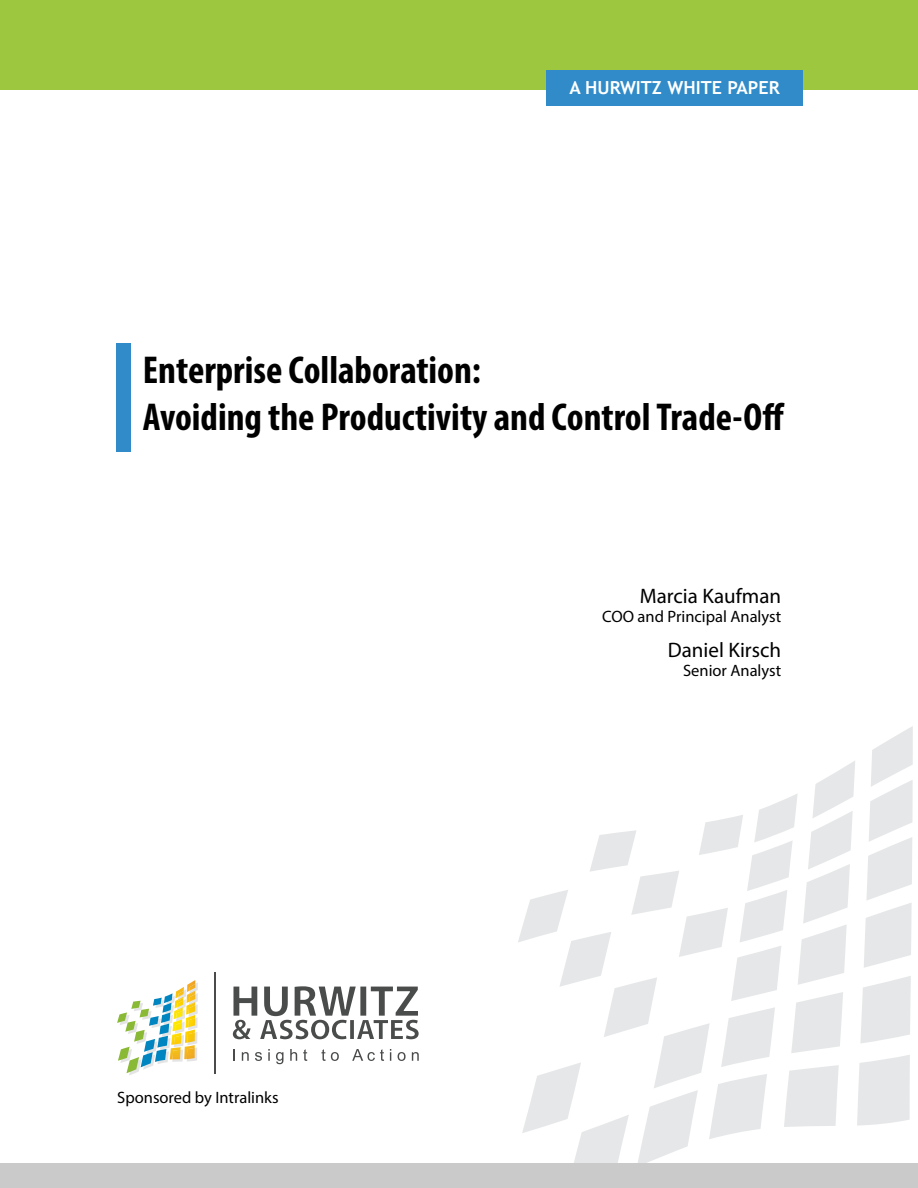
<style>
.page{position:relative;width:918px;height:1188px;background:#fff}
.page>*{position:absolute;margin:0;border:0;box-sizing:border-box;transform-origin:0 0}
.t1{font:700 condensed 39px/46.8px "Myriad Pro";color:#000}
.t2{font:21px "Myriad Pro";color:#000}
.t3{font:700 18px "Trebuchet MS";color:#fff}
.t4{font:16.5px "Myriad Pro";color:#000}
</style>
<div class="page">
<div style="left:0;top:0;width:918px;height:90px;background:#9dc73e"></div>
<svg style="left:117px;top:980px;width:81px;height:95px"></svg>
<svg style="left:233px;top:986px;width:186px;height:53px"></svg>
<svg style="left:233px;top:1049px;width:2px;height:12px"></svg>
<svg style="left:242px;top:1052px;width:7px;height:9px"></svg>
<svg style="left:255px;top:1052px;width:7px;height:9px"></svg>
<svg style="left:268px;top:1049px;width:2px;height:12px"></svg>
<svg style="left:276px;top:1052px;width:7px;height:12px"></svg>
<svg style="left:290px;top:1049px;width:7px;height:12px"></svg>
<svg style="left:303px;top:1049px;width:4px;height:12px"></svg>
<svg style="left:321px;top:1049px;width:18px;height:12px"></svg>
<svg style="left:352px;top:1049px;width:32px;height:12px"></svg>
<svg style="left:398px;top:1052px;width:8px;height:9px"></svg>
<svg style="left:412px;top:1052px;width:7px;height:9px"></svg>
<hr style="left:214px;top:972px;width:1px;height:101px;background:#4a4b4b">
<div style="left:546px;top:70px;width:256px;height:36px;background:#308bc8"></div>
<div style="left:116px;top:343px;width:15px;height:109px;background:#308bc8"></div>
<svg style="left:518px;top:830px;width:119px;height:334px"></svg>
<svg style="left:637px;top:800px;width:161px;height:364px"></svg>
<svg style="left:784px;top:726px;width:129px;height:401px;fill:#e7e8e9"></svg>
<div style="left:0;top:1164px;width:918px;height:24px;background:#cacaca"></div>
<p class="t3" style="left:569px;top:76px;width:212px">A HURWITZ WHITE PAPER</p>
<p class="t1" style="left:143px;top:346px;width:643px">Enterprise Collaboration:<br>Avoiding the Productivity and Control Trade-Off</p>
<p class="t4" style="left:117px;top:1088px;width:163px">Sponsored by Intralinks</p>
<p class="t2" style="left:640px;top:583px;width:143px">Marcia Kaufman</p>
<p class="t4" style="left:602px;top:607px;width:181px">COO and Principal Analyst</p>
<p class="t2" style="left:668px;top:637px;width:115px">Daniel Kirsch</p>
<p class="t4" style="left:683px;top:661px;width:100px">Senior Analyst</p>
</div>
